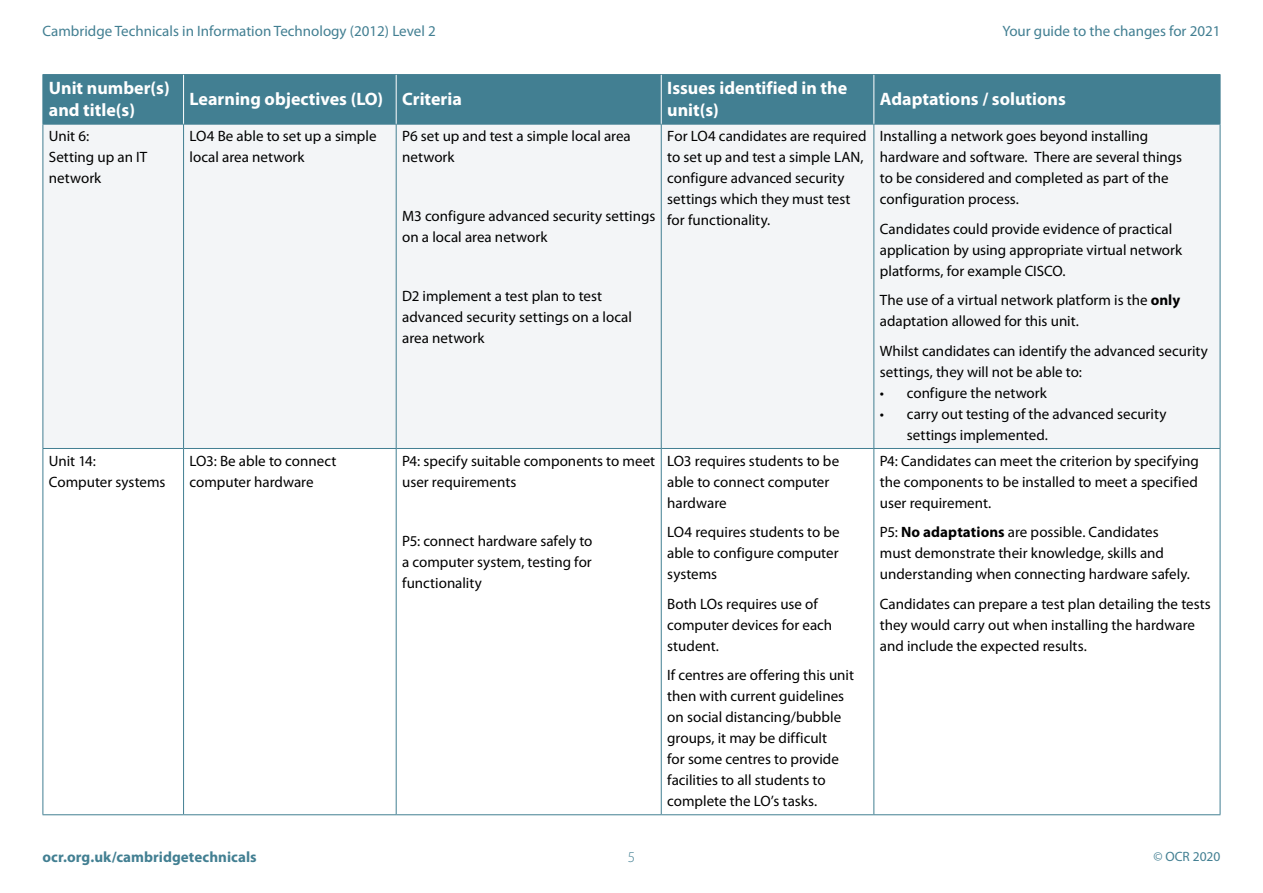
<style>
.page{position:relative;width:1263px;height:893px;background:#fff}
.page>*{position:absolute;margin:0;border:0;box-sizing:border-box;transform-origin:0 0}
.Table_header{font:700 18px/21.6px "Myriad Pro";color:#fff}
.Body_text{font:15px/21px "Myriad Pro";color:#000}
.t1{font:15px "Myriad Pro";color:#427f92}
.Body_text-2{font:700 15px "Myriad Pro";letter-spacing:.005em;color:#427f92}
.t2{font:300 15px "Myriad Pro";color:#427f92}
.t3{font:13.5px "Myriad Pro";color:#427f92}
.s1{font-weight:700}
</style>
<div class="page">
<div style="left:44px;top:75px;width:1176px;height:49px;background:#427f92"></div>
<div style="left:44px;top:125px;width:1176px;height:323px;background:#f3f5f7"></div>
<hr style="left:43px;top:75px;width:1px;height:49px;background:#427f92">
<hr style="left:43px;top:74px;width:141px;height:1px;background:#427f92">
<hr style="left:43px;top:124px;width:141px;height:1px;background:#427f92">
<hr style="left:184px;top:74px;width:212px;height:1px;background:#427f92">
<hr style="left:396px;top:74px;width:265px;height:1px;background:#427f92">
<hr style="left:661px;top:74px;width:213px;height:1px;background:#427f92">
<hr style="left:184px;top:124px;width:212px;height:1px;background:#427f92">
<hr style="left:396px;top:124px;width:265px;height:1px;background:#427f92">
<hr style="left:661px;top:124px;width:213px;height:1px;background:#427f92">
<hr style="left:874px;top:74px;width:346px;height:1px;background:#427f92">
<hr style="left:1220px;top:75px;width:1px;height:49px;background:#427f92">
<hr style="left:874px;top:124px;width:346px;height:1px;background:#427f92">
<hr style="left:43px;top:125px;width:1px;height:323px;background:#427f92">
<hr style="left:43px;top:449px;width:1px;height:365px;background:#427f92">
<hr style="left:43px;top:448px;width:141px;height:1px;background:#427f92">
<hr style="left:183px;top:125px;width:1px;height:323px;background:#427f92">
<hr style="left:183px;top:449px;width:1px;height:365px;background:#427f92">
<hr style="left:184px;top:448px;width:212px;height:1px;background:#427f92">
<hr style="left:396px;top:125px;width:1px;height:323px;background:#427f92">
<hr style="left:396px;top:449px;width:1px;height:365px;background:#427f92">
<hr style="left:396px;top:448px;width:265px;height:1px;background:#427f92">
<hr style="left:661px;top:125px;width:1px;height:323px;background:#427f92">
<hr style="left:661px;top:449px;width:1px;height:365px;background:#427f92">
<hr style="left:661px;top:448px;width:213px;height:1px;background:#427f92">
<hr style="left:873px;top:125px;width:1px;height:323px;background:#427f92">
<hr style="left:873px;top:449px;width:1px;height:365px;background:#427f92">
<hr style="left:1220px;top:125px;width:1px;height:323px;background:#427f92">
<hr style="left:1220px;top:449px;width:1px;height:365px;background:#427f92">
<hr style="left:183px;top:75px;width:1px;height:49px;background:#fff">
<hr style="left:396px;top:75px;width:1px;height:49px;background:#fff">
<hr style="left:661px;top:75px;width:1px;height:49px;background:#fff">
<hr style="left:873px;top:75px;width:1px;height:49px;background:#fff">
<hr style="left:874px;top:448px;width:346px;height:1px;background:#427f92">
<hr style="left:43px;top:814px;width:141px;height:1px;background:#427f92">
<hr style="left:184px;top:814px;width:212px;height:1px;background:#427f92">
<hr style="left:396px;top:814px;width:265px;height:1px;background:#427f92">
<hr style="left:661px;top:814px;width:213px;height:1px;background:#427f92">
<hr style="left:874px;top:814px;width:346px;height:1px;background:#427f92">
<p class="t1" style="left:43px;top:22px;width:395px">Cambridge Technicals in Information Technology (2012) Level 2</p>
<p class="t1" style="left:1002px;top:22px;width:220px">Your guide to the changes for 2021</p>
<p class="Table_header" style="left:49px;top:77px;width:122px">Unit number(s) and title(s)</p>
<p class="Table_header" style="left:190px;top:87px;width:195px">Learning objectives (LO)</p>
<p class="Table_header" style="left:402px;top:87px;width:61px">Criteria</p>
<p class="Table_header" style="left:667px;top:77px;width:181px">Issues identified in the unit(s)</p>
<p class="Table_header" style="left:880px;top:87px;width:187px">Adaptations / solutions</p>
<p class="Body_text" style="left:49px;top:126px;width:100px">Unit 6:<br>Setting up an IT network</p>
<p class="Body_text" style="left:190px;top:126px;width:188px">LO4 Be able to set up a simple local area network</p>
<p class="Body_text" style="left:402px;top:126px;width:230px">P6 set up and test a simple local area network</p>
<p class="Body_text" style="left:402px;top:206px;width:255px">M3 configure advanced security settings on a local area network</p>
<p class="Body_text" style="left:667px;top:126px;width:201px">For LO4 candidates are required to set up and test a simple LAN, configure advanced security settings which they must test for functionality.</p>
<p class="Body_text" style="left:880px;top:126px;width:304px">Installing a network goes beyond installing hardware and software. There are several things to be considered and completed as part of the configuration process.</p>
<p class="Body_text" style="left:880px;top:218px;width:304px">Candidates could provide evidence of practical application by using appropriate virtual network platforms, for example CISCO.</p>
<p class="Body_text" style="left:880px;top:290px;width:302px">The use of a virtual network platform is the <span class="s1">only </span>adaptation allowed for this unit.</p>
<p class="Body_text" style="left:880px;top:340px;width:330px">Whilst candidates can identify the advanced security settings, they will not be able to:</p>
<p class="Body_text" style="left:880px;top:382px;width:168px">• configure the network</p>
<p class="Body_text" style="left:907px;top:403px;width:261px;text-indent:-27px">• carry out testing of the advanced security settings implemented.</p>
<p class="Body_text" style="left:402px;top:286px;width:231px">D2 implement a test plan to test advanced security settings on a local area network</p>
<p class="Body_text" style="left:49px;top:450px;width:118px">Unit 14:<br>Computer systems</p>
<p class="Body_text" style="left:190px;top:450px;width:148px">LO3: Be able to connect computer hardware</p>
<p class="Body_text" style="left:402px;top:450px;width:255px">P4: specify suitable components to meet user requirements</p>
<p class="Body_text" style="left:402px;top:530px;width:192px;text-align:justify">P5: connect hardware safely to a computer system, testing for functionality</p>
<p class="Body_text" style="left:667px;top:450px;width:173px">LO3 requires students to be able to connect computer hardware</p>
<p class="Body_text" style="left:667px;top:521px;width:174px;text-align:justify">LO4 requires students to be able to configure computer systems</p>
<p class="Body_text" style="left:667px;top:593px;width:166px">Both LOs requires use of computer devices for each student.</p>
<p class="Body_text" style="left:667px;top:664px;width:188px">If centres are offering this unit then with current guidelines on social distancing/bubble groups, it may be difficult<br>for some centres to provide facilities to all students to complete the LO’s tasks.</p>
<p class="Body_text" style="left:880px;top:450px;width:321px;text-align:justify">P4: Candidates can meet the criterion by specifying the components to be installed to meet a specified user requirement.</p>
<p class="Body_text" style="left:880px;top:521px;width:312px">P5: <span class="s1">No adaptations</span> are possible. Candidates must demonstrate their knowledge, skills and understanding when connecting hardware safely.</p>
<p class="Body_text" style="left:880px;top:593px;width:332px">Candidates can prepare a test plan detailing the tests they would carry out when installing the hardware and include the expected results.</p>
<p class="Body_text-2" style="left:43px;top:847px;width:216px">ocr.org.uk/cambridgetechnicals</p>
<p class="t2" style="left:628px;top:848px;width:9px">5</p>
<p class="t3" style="left:1153px;top:848px;width:68px">© OCR 2020</p>
</div>
